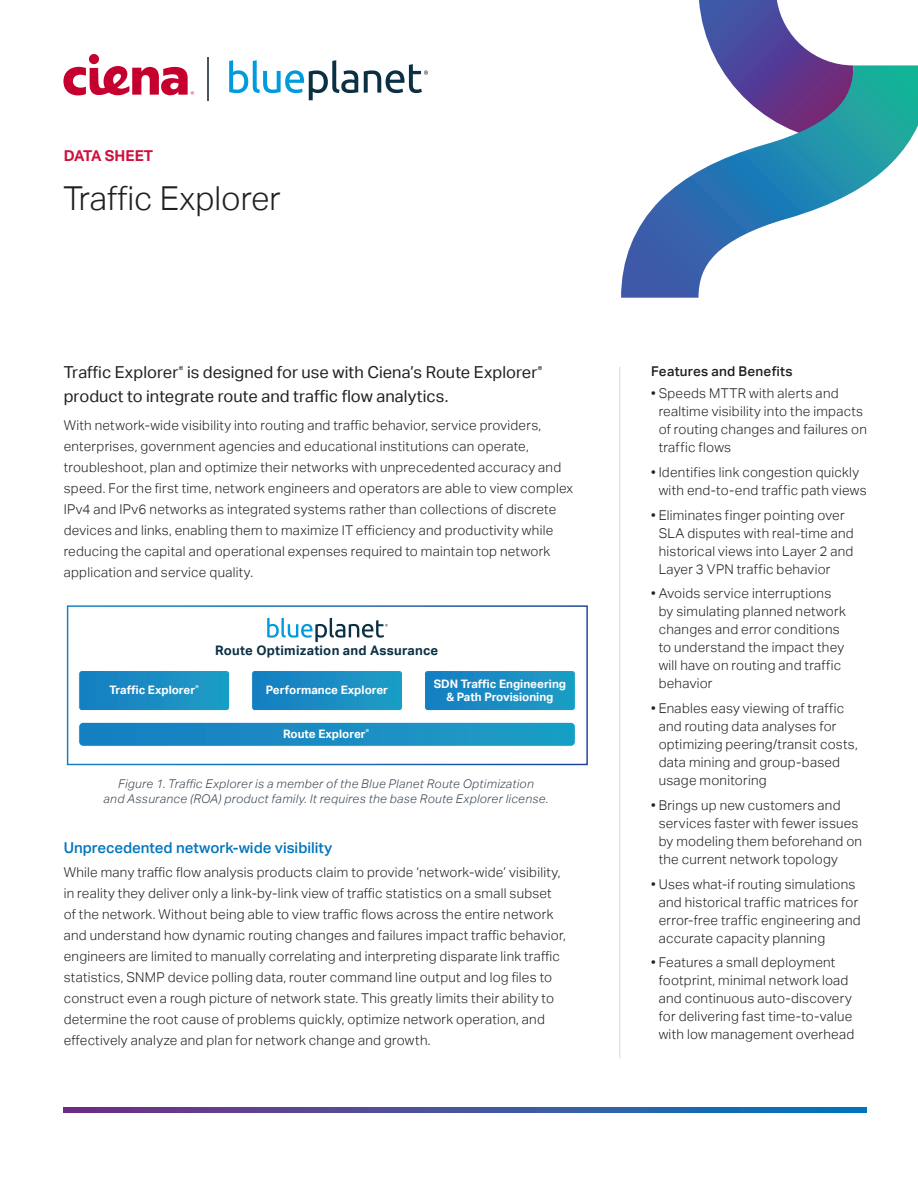
<style>
.page{position:relative;width:918px;height:1188px;background:#fff}
.page>*{position:absolute;margin:0;border:0;box-sizing:border-box;transform-origin:0 0}
.Product_Headline{font:300 33px "Aktiv Grotesk";color:#231f20}
.Intro_Copy__small{font:16.5px/24px "Aktiv Grotesk";color:#231f20}
.Headline_for_body_co{font:500 15px "Aktiv Grotesk";color:#0075be}
.Product_Headline-2{font:700 15px "Aktiv Grotesk";color:#cd123d}
.Body_Copy{font:300 13.5px/21px "Aktiv Grotesk";letter-spacing:.02em;color:#231f20}
.Sidebar_Bullets{font:300 13.5px/18px "Aktiv Grotesk";letter-spacing:.02em;color:#231f20}
.Sidebar_Headline{font:500 13.5px "Aktiv Grotesk";letter-spacing:.02em;color:#231f20}
.t1{font:700 13.05px "Aktiv Grotesk";letter-spacing:.02em;color:#0b3044}
.t2{font:italic 300 12px/14.4px "Aktiv Grotesk";letter-spacing:.03em;color:#364450;text-align:center}
.t3{font:700 11.7px/13px "Aktiv Grotesk";color:#fff;text-align:center}
.t4{font:700 6.75px "Aktiv Grotesk";color:#fff}
</style>
<div class="page">
<svg style="left:63px;top:1108px;width:804px;height:4px;background:#3f539d"></svg>
<div style="left:89px;top:54px;width:10px;height:10px;background:#c5002e;border-radius:50%"></div>
<svg style="left:63px;top:66px;width:131px;height:29px"></svg>
<hr style="left:208px;top:58px;width:1px;height:43px;background:#45555f">
<svg style="left:229px;top:60px;width:129px;height:40px"></svg>
<svg style="left:364px;top:64px;width:64px;height:29px"></svg>
<hr style="left:619px;top:367px;width:1px;height:691px;background:#d7d9dc">
<svg style="left:699px;top:0;width:146px;height:65px"></svg>
<svg style="left:621px;top:65px;width:297px;height:233px"></svg>
<div style="left:67px;top:605px;width:521px;height:160px;border:1px solid #fff"></div>
<svg style="left:80px;top:724px;width:494px;height:21px;background:#198dc3"></svg>
<div style="left:78px;top:722px;width:498px;height:25px;border:1px solid #fff;border-radius:5px"></div>
<svg style="left:426px;top:672px;width:148px;height:37px;background:#198dc3"></svg>
<div style="left:424px;top:670px;width:152px;height:41px;border:1px solid #fff;border-radius:3px"></div>
<svg style="left:253px;top:672px;width:148px;height:37px;background:#198dc3"></svg>
<div style="left:251px;top:670px;width:152px;height:41px;border:1px solid #fff;border-radius:3px"></div>
<svg style="left:80px;top:672px;width:148px;height:37px;background:#198dc3"></svg>
<div style="left:78px;top:670px;width:152px;height:41px;border:1px solid #fff;border-radius:3px"></div>
<svg style="left:267px;top:618px;width:121px;height:24px"></svg>
<p class="Product_Headline-2" style="left:64px;top:147px;width:91px">DATA SHEET</p>
<p class="Product_Headline" style="left:63px;top:179px;width:219px">Traffic Explorer</p>
<p class="Intro_Copy__small" style="left:64px;top:361px;width:480px">Traffic Explorer<sup>®</sup> is designed for use with Ciena’s Route Explorer<sup>® </sup>product to integrate route and traffic flow analytics.</p>
<p class="Body_Copy" style="left:64px;top:415px;width:511px">With network-wide visibility into routing and traffic behavior, service providers, enterprises, government agencies and educational institutions can operate, troubleshoot, plan and optimize their networks with unprecedented accuracy and speed. For the first time, network engineers and operators are able to view complex IPv4 and IPv6 networks as integrated systems rather than collections of discrete devices and links, enabling them to maximize IT efficiency and productivity while reducing the capital and operational expenses required to maintain top network application and service quality.</p>
<p class="t1" style="left:215px;top:643px;width:225px">Route Optimization and Assurance</p>
<p class="t4" style="left:195px;top:684px;width:5px">®</p>
<p class="t3" style="left:110px;top:683px;width:87px">Traffic Explorer</p>
<p class="t3" style="left:266px;top:683px;width:124px">Performance Explorer</p>
<p class="t3" style="left:283px;top:728px;width:87px">Route Explorer<sup>®</sup></p>
<p class="t3" style="left:434px;top:677px;width:134px">SDN Traffic Engineering &amp; Path Provisioning</p>
<p class="t2" style="left:104px;top:777px;width:446px">Figure 1. Traffic Explorer is a member of the Blue Planet Route Optimization<br>and Assurance (ROA) product family. It requires the base Route Explorer license.</p>
<p class="Headline_for_body_co" style="left:64px;top:839px;width:270px">Unprecedented network-wide visibility</p>
<p class="Body_Copy" style="left:64px;top:862px;width:504px">While many traffic flow analysis products claim to provide ‘network-wide’ visibility, in reality they deliver only a link-by-link view of traffic statistics on a small subset of the network. Without being able to view traffic flows across the entire network and understand how dynamic routing changes and failures impact traffic behavior, engineers are limited to manually correlating and interpreting disparate link traffic statistics, SNMP device polling data, router command line output and log files to construct even a rough picture of network state. This greatly limits their ability to determine the root cause of problems quickly, optimize network operation, and effectively analyze and plan for network change and growth.</p>
<p class="Sidebar_Headline" style="left:651px;top:364px;width:143px">Features and Benefits</p>
<p class="Sidebar_Bullets" style="left:659px;top:384px;width:210px;text-indent:-8px">• Speeds MTTR with alerts and realtime visibility into the impacts of routing changes and failures on traffic flows</p>
<p class="Sidebar_Bullets" style="left:651px;top:463px;width:217px;text-align:center">• Identifies link congestion quickly with end-to-end traffic path views</p>
<p class="Sidebar_Bullets" style="left:659px;top:506px;width:197px;text-indent:-8px">• Eliminates finger pointing over<br>SLA disputes with real-time and historical views into Layer 2 and<br>Layer 3 VPN traffic behavior</p>
<p class="Sidebar_Bullets" style="left:659px;top:585px;width:189px;text-indent:-8px">• Avoids service interruptions by simulating planned network changes and error conditions to understand the impact they will have on routing and traffic behavior</p>
<p class="Sidebar_Bullets" style="left:659px;top:699px;width:201px;text-indent:-8px">• Enables easy viewing of traffic and routing data analyses for optimizing peering/transit costs, data mining and group-based usage monitoring</p>
<p class="Sidebar_Bullets" style="left:659px;top:796px;width:205px;text-indent:-8px">• Brings up new customers and services faster with fewer issues by modeling them beforehand on the current network topology</p>
<p class="Sidebar_Bullets" style="left:659px;top:875px;width:204px;text-indent:-8px">• Uses what-if routing simulations and historical traffic matrices for error-free traffic engineering and accurate capacity planning</p>
<p class="Sidebar_Bullets" style="left:659px;top:954px;width:197px;text-indent:-8px">• Features a small deployment footprint, minimal network load and continuous auto-discovery for delivering fast time-to-value with low management overhead</p>
</div>
